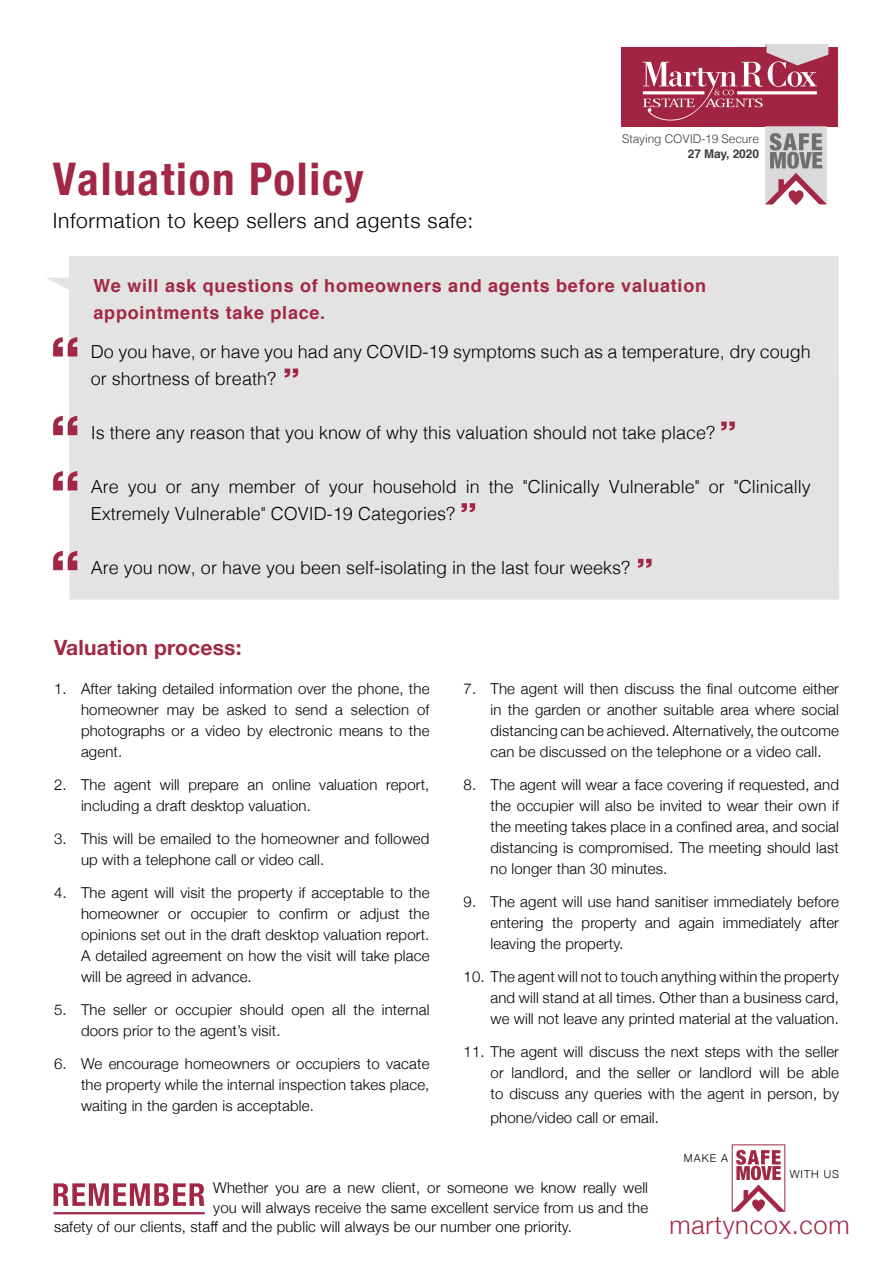
<style>
.page{position:relative;width:893px;height:1263px;background:#fff}
.page>*{position:absolute;margin:0;border:0;box-sizing:border-box;transform-origin:0 0}
.t1{font:700 condensed 45px "Helvetica Neue";letter-spacing:.04em;color:#a22745}
.t2{font:300 25.5px "Helvetica Neue";letter-spacing:.03em;color:#a32845}
.t3{font:300 21px "Helvetica Neue";letter-spacing:.03em;color:#000}
.t4{font:700 21px "Helvetica Neue";letter-spacing:.01em;color:#a22745}
.t5{font:300 18px/27px "Helvetica";color:#000}
.t6{font:700 18px/27px "Helvetica";letter-spacing:.04em;color:#a22745}
.t7{font:300 15px/21px "Helvetica Neue";letter-spacing:.01em;color:#000;text-align:justify}
.t8{font:300 12px "Helvetica";letter-spacing:-.01em;color:#3c3c3b}
.t9{font:700 12px "Helvetica";letter-spacing:-.01em;color:#3c3c3b}
.t10{font:300 10.95px "Helvetica Neue";letter-spacing:.09em;color:#000}
</style>
<div class="page">
<img style="left:622px;top:48px;width:215px;height:78px">
<svg style="left:765px;top:126px;width:62px;height:79px;background:#bdadb1"></svg>
<svg style="left:765px;top:44px;width:63px;height:21px"></svg>
<svg style="left:731px;top:1144px;width:55px;height:68px"></svg>
<div style="left:47px;top:256px;width:792px;height:344px;background:#e3e3e3"></div>
<svg style="left:53px;top:337px;width:24px;height:19px"></svg>
<svg style="left:285px;top:369px;width:13px;height:9px"></svg>
<svg style="left:721px;top:421px;width:14px;height:10px"></svg>
<svg style="left:462px;top:503px;width:13px;height:9px"></svg>
<svg style="left:638px;top:559px;width:14px;height:9px"></svg>
<svg style="left:53px;top:416px;width:24px;height:19px"></svg>
<svg style="left:53px;top:471px;width:24px;height:19px"></svg>
<svg style="left:53px;top:551px;width:24px;height:19px"></svg>
<svg style="left:54px;top:1183px;width:151px;height:23px"></svg>
<hr style="left:54px;top:1212px;width:151px;height:2px;background:#a22745">
<h1 class="t1" style="left:53px;top:142px;width:312px">Valuation Policy</h1>
<h3 class="t3" style="left:53px;top:204px;width:422px">Information to keep sellers and agents safe:</h3>
<p class="t8" style="left:622px;top:129px;width:138px">Staying COVID-19 Secure</p>
<p class="t9" style="left:688px;top:144px;width:73px">27 May, 2020</p>
<p class="t6" style="left:94px;top:272px;width:614px">We will ask questions of homeowners and agents before valuation appointments take place.</p>
<p class="t5" style="left:91px;top:336px;width:721px">Do you have, or have you had any COVID-19 symptoms such as a temperature, dry cough or shortness of breath?</p>
<p class="t5" style="left:91px;top:417px;width:626px">Is there any reason that you know of why this valuation should not take place?</p>
<p class="t5" style="left:91px;top:471px;width:721px">Are you or any member of your household in the "Clinically Vulnerable" or "Clinically<br>Extremely Vulnerable" COVID-19 Categories?</p>
<p class="t5" style="left:91px;top:552px;width:541px">Are you now, or have you been self-isolating in the last four weeks?</p>
<h3 class="t4" style="left:54px;top:631px;width:189px">Valuation process:</h3>
<p class="t7" style="left:81px;top:677px;width:350px;text-indent:-27px">1. After taking detailed information over the phone, the homeowner may be asked to send a selection of photographs or a video by electronic means to the agent.</p>
<p class="t7" style="left:81px;top:773px;width:350px;text-indent:-27px">2. The agent will prepare an online valuation report, including a draft desktop valuation.</p>
<p class="t7" style="left:81px;top:827px;width:350px;text-indent:-27px">3. This will be emailed to the homeowner and followed up with a telephone call or video call.</p>
<p class="t7" style="left:81px;top:881px;width:350px;text-indent:-27px">4. The agent will visit the property if acceptable to the homeowner or occupier to confirm or adjust the opinions set out in the draft desktop valuation report.<br>A detailed agreement on how the visit will take place will be agreed in advance.</p>
<p class="t7" style="left:81px;top:998px;width:350px;text-indent:-27px">5. The seller or occupier should open all the internal doors prior to the agent’s visit.</p>
<p class="t7" style="left:81px;top:1052px;width:350px;text-indent:-27px">6. We encourage homeowners or occupiers to vacate the property while the internal inspection takes place, waiting in the garden is acceptable.</p>
<p class="t7" style="left:490px;top:677px;width:350px;text-indent:-27px">7. The agent will then discuss the final outcome either in the garden or another suitable area where social distancing can be achieved. Alternatively, the outcome can be discussed on the telephone or a video call.</p>
<p class="t7" style="left:490px;top:773px;width:350px;text-indent:-27px">8. The agent will wear a face covering if requested, and the occupier will also be invited to wear their own if the meeting takes place in a confined area, and social distancing is compromised. The meeting should last no longer than 30 minutes.</p>
<p class="t7" style="left:490px;top:890px;width:350px;text-indent:-27px">9. The agent will use hand sanitiser immediately before entering the property and again immediately after leaving the property.</p>
<p class="t7" style="left:490px;top:965px;width:350px;text-indent:-27px">10. The agent will not to touch anything within the property and will stand at all times. Other than a business card, we will not leave any printed material at the valuation.</p>
<p class="t7" style="left:490px;top:1040px;width:350px;text-indent:-27px">11. The agent will discuss the next steps with the seller or landlord, and the seller or landlord will be able to discuss any queries with the agent in person, by</p>
<p class="t7" style="left:490px;top:1106px;width:170px">phone/video call or email.</p>
<p class="t10" style="left:684px;top:1149px;width:46px">MAKE A</p>
<p class="t7" style="left:213px;top:1176px;width:436px">Whether you are a new client, or someone we know really well</p>
<p class="t7" style="left:213px;top:1196px;width:436px">you will always receive the same excellent service from us and the</p>
<p class="t7" style="left:54px;top:1215px;width:519px">safety of our clients, staff and the public will always be our number one priority.</p>
<p class="t10" style="left:790px;top:1165px;width:51px">WITH US</p>
<h2 class="t2" style="left:670px;top:1204px;width:182px">martyncox.com</h2>
</div>
